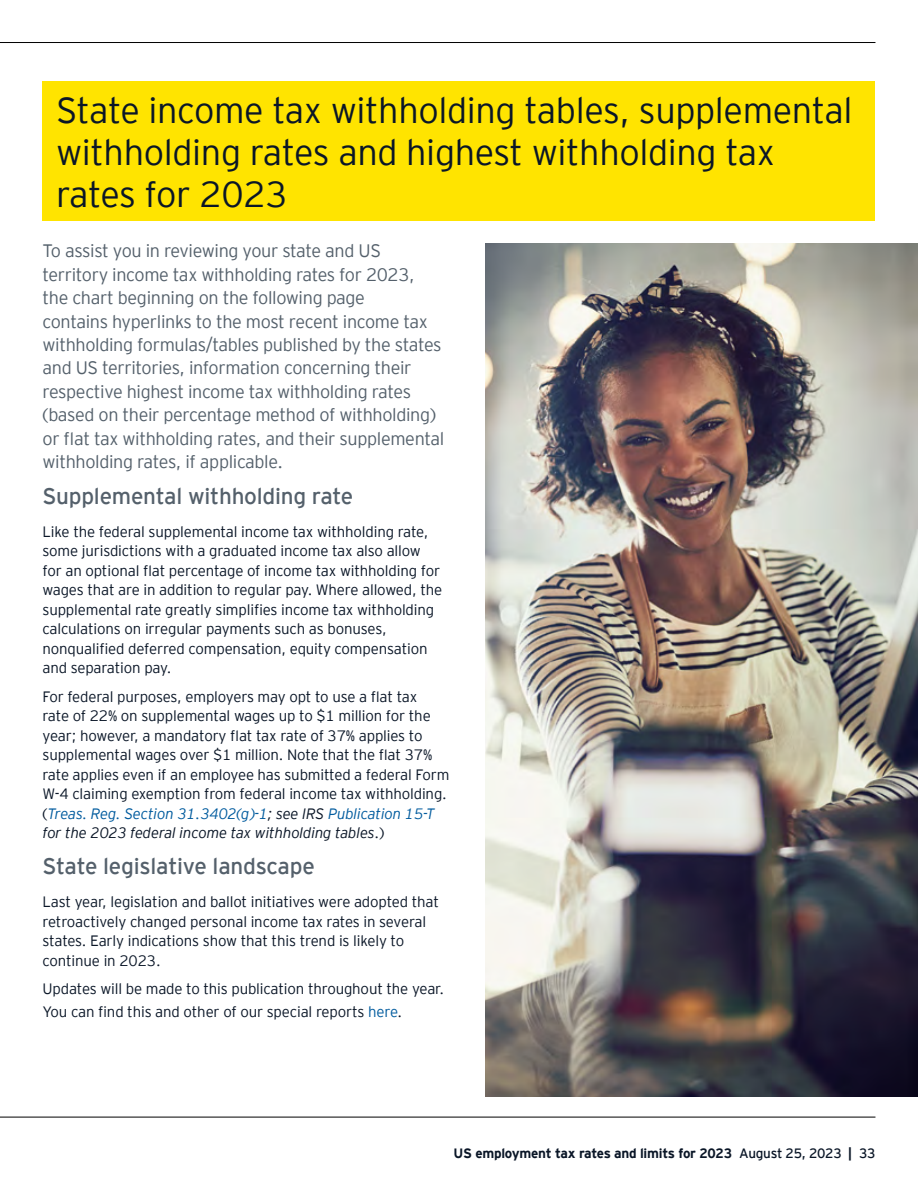
<style>
.page{position:relative;width:918px;height:1188px;background:#fff}
.page>*{position:absolute;margin:0;border:0;box-sizing:border-box;transform-origin:0 0}
.t1{font:300 36px/42px "EY Interstate";letter-spacing:-.01em;color:#0a1627}
.t2{font:22.5px "EY Interstate";letter-spacing:-.01em;color:#54606b}
.t3{font:300 18px/23.4px "EY Interstate";letter-spacing:-.02em;color:#54606b}
.t4{font:300 15px/19.5px "EY Interstate";letter-spacing:-.01em;color:#0a1627}
.t5{font:700 13.5px "EY Interstate";letter-spacing:-.02em;color:#0a1627}
.s1{font-style:italic;color:#005b9e}
.s2{font-style:italic}
.s3{color:#005b9e}
.s4{font-weight:400}
</style>
<div class="page">
<hr style="left:0;top:42px;width:875px;height:1px;background:#000">
<hr style="left:0;top:1117px;width:875px;height:1px;background:#000">
<div style="left:43px;top:81px;width:832px;height:140px;background:#ffe400"></div>
<img style="left:486px;top:243px;width:432px;height:854px">
<h1 class="t1" style="left:56px;top:87px;width:798px">State income tax withholding tables, supplemental withholding rates and highest withholding tax rates for 2023</h1>
<p class="t3" style="left:43px;top:238px;width:403px">To assist you in reviewing your state and US territory income tax withholding rates for 2023, the chart beginning on the following page<br>contains hyperlinks to the most recent income tax withholding formulas/tables published by the states and US territories, information concerning their respective highest income tax withholding rates (based on their percentage method of withholding) or flat tax withholding rates, and their supplemental withholding rates, if applicable.</p>
<h2 class="t2" style="left:43px;top:480px;width:312px">Supplemental withholding rate</h2>
<p class="t4" style="left:43px;top:521px;width:401px">Like the federal supplemental income tax withholding rate, some jurisdictions with a graduated income tax also allow for an optional flat percentage of income tax withholding for wages that are in addition to regular pay. Where allowed, the supplemental rate greatly simplifies income tax withholding calculations on irregular payments such as bonuses, nonqualified deferred compensation, equity compensation and separation pay.</p>
<p class="t4" style="left:43px;top:686px;width:408px">For federal purposes, employers may opt to use a flat tax<br>rate of 22% on supplemental wages up to $1 million for the year; however, a mandatory flat tax rate of 37% applies to supplemental wages over $1 million. Note that the flat 37% rate applies even if an employee has submitted a federal Form W-4 claiming exemption from federal income tax withholding. (<span class="s1">Treas. Reg. Section 31.3402(g)‑1</span><span class="s2">; see IRS</span> <span class="s1">Publication 15-T </span><span class="s2">for the 2023 federal income tax withholding tables</span>.)</p>
<h2 class="t2" style="left:43px;top:851px;width:274px">State legislative landscape</h2>
<p class="t4" style="left:43px;top:892px;width:398px">Last year, legislation and ballot initiatives were adopted that retroactively changed personal income tax rates in several states. Early indications show that this trend is likely to continue in 2023.</p>
<p class="t4" style="left:43px;top:977px;width:403px;line-height:22.5px">Updates will be made to this publication throughout the year.<br>You can find this and other of our special reports <span class="s3">here</span>.</p>
<p class="t5" style="left:454px;top:1144px;width:423px">US employment tax rates and limits for 2023 <span class="s4">August 25, 2023</span> | <span class="s4">33</span></p>
</div>
